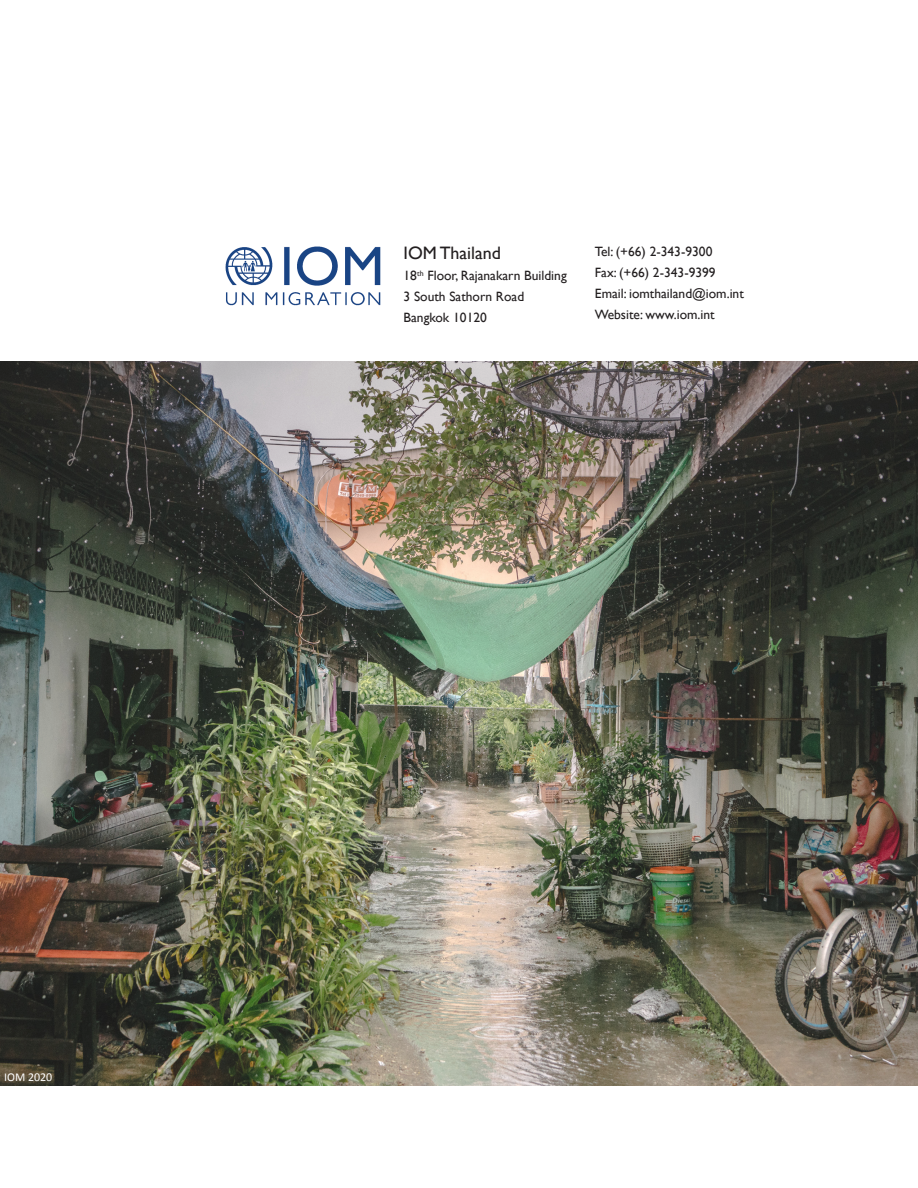
<style>
.page{position:relative;width:918px;height:1188px;background:#fff}
.page>*{position:absolute;margin:0;border:0;box-sizing:border-box;transform-origin:0 0}
.t1{font:18px "Gill Sans";color:#231f20}
.t2{font:13.5px "Gill Sans";color:#231f20}
.t3{font:12px "Calibri";color:#fff}
</style>
<div class="page">
<img style="left:225px;top:246px;width:156px;height:60px">
<img style="left:0;top:362px;width:918px;height:723px">
<p class="t3" style="left:4px;top:1069px;width:50px">IOM 2020</p>
<p class="t1" style="left:404px;top:243px;width:99px">IOM Thailand</p>
<p class="t2" style="left:404px;top:268px;width:165px">18<sup>th</sup> Floor, Rajanakarn Building</p>
<p class="t2" style="left:404px;top:289px;width:122px">3 South Sathorn Road</p>
<p class="t2" style="left:404px;top:310px;width:85px">Bangkok 10120</p>
<p class="t2" style="left:595px;top:244px;width:119px">Tel: (+66) 2-343-9300</p>
<p class="t2" style="left:595px;top:265px;width:122px">Fax: (+66) 2-343-9399</p>
<p class="t2" style="left:595px;top:286px;width:150px">Email: iomthailand@iom.int</p>
<p class="t2" style="left:595px;top:307px;width:121px">Website: www.iom.int</p>
</div>
